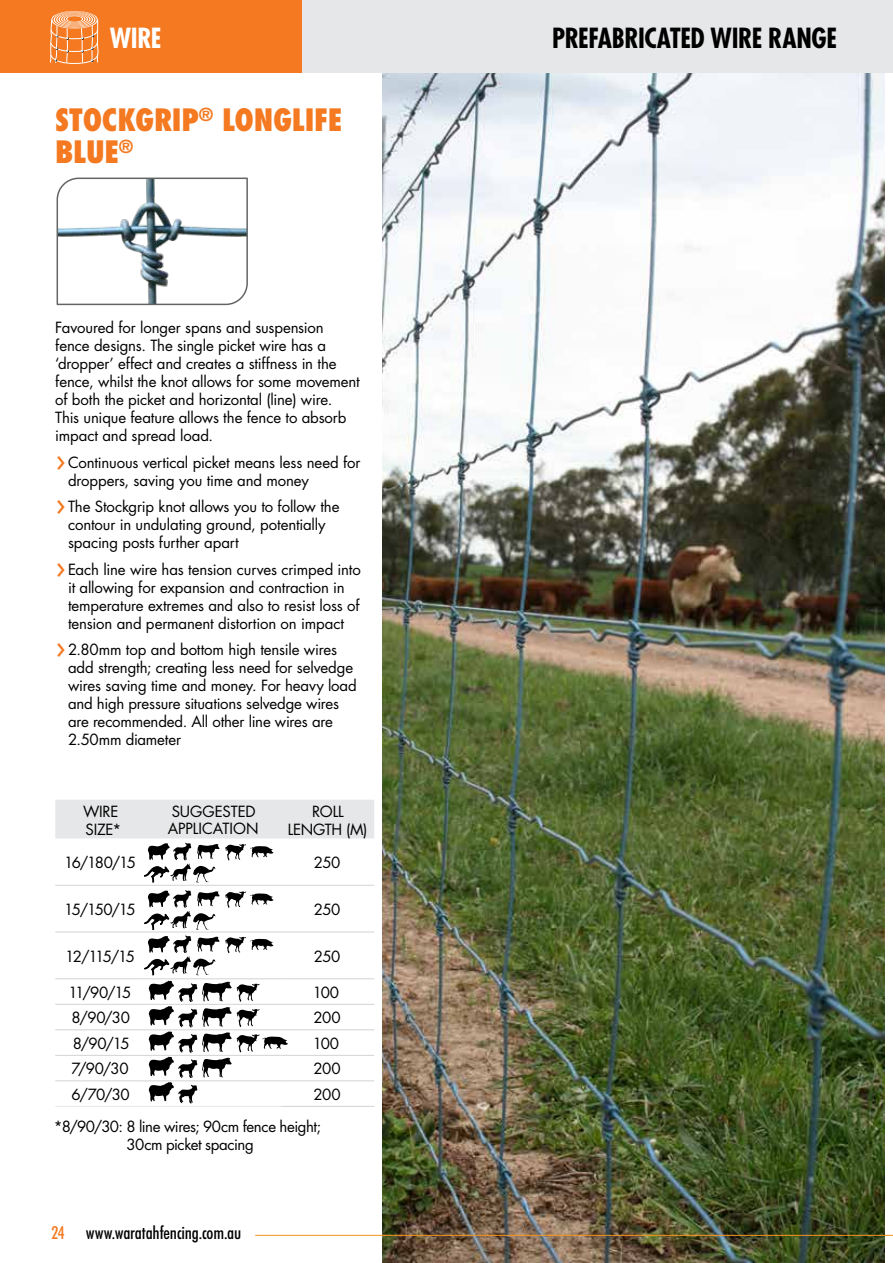
<style>
.page{position:relative;width:893px;height:1263px;background:#fff}
.page>*{position:absolute;margin:0;border:0;box-sizing:border-box;transform-origin:0 0}
.t1{font:800 condensed 30px/31.5px "Futura Std";letter-spacing:-.01em;color:#f47920}
.t2{font:700 condensed 27px "Futura Std";letter-spacing:-.015em;color:#000}
.t3{font:700 condensed 27px "Futura Std";color:#fff}
.t4{font:500 condensed 18px "Futura BT";letter-spacing:-.005em;color:#000}
.t5{font:700 condensed 16.5px "Futura BT";color:#000}
.t6{font:700 condensed 15.9px "Futura BT";color:#000}
.t7{font:15px/18px "Futura Std";letter-spacing:-.01em;color:#000}
.t8{font:15px/31.7px "Futura Std";letter-spacing:-.03em;color:#000}
.s1{font-size:33px;color:#f47920}
.s2{font-size:17.25px}
.s3{color:#f47920}
</style>
<div class="page">
<img style="left:383px;top:72px;width:501px;height:1191px">
<svg style="left:56px;top:177px;width:192px;height:129px"></svg>
<hr style="left:55px;top:1106px;width:83px;height:1px;background:#e6e7e8">
<hr style="left:138px;top:1106px;width:143px;height:1px;background:#e6e7e8">
<hr style="left:55px;top:885px;width:83px;height:1px;background:#d1d3d4">
<hr style="left:138px;top:885px;width:143px;height:1px;background:#d1d3d4">
<hr style="left:281px;top:885px;width:93px;height:1px;background:#d1d3d4">
<hr style="left:55px;top:932px;width:83px;height:1px;background:#d1d3d4">
<hr style="left:138px;top:932px;width:143px;height:1px;background:#d1d3d4">
<hr style="left:281px;top:932px;width:93px;height:1px;background:#d1d3d4">
<hr style="left:55px;top:978px;width:83px;height:1px;background:#d1d3d4">
<hr style="left:138px;top:978px;width:143px;height:1px;background:#d1d3d4">
<hr style="left:281px;top:978px;width:93px;height:1px;background:#d1d3d4">
<hr style="left:55px;top:1004px;width:83px;height:1px;background:#d1d3d4">
<hr style="left:138px;top:1004px;width:143px;height:1px;background:#d1d3d4">
<hr style="left:281px;top:1004px;width:93px;height:1px;background:#d1d3d4">
<hr style="left:55px;top:1029px;width:83px;height:1px;background:#d1d3d4">
<hr style="left:138px;top:1029px;width:143px;height:1px;background:#d1d3d4">
<hr style="left:281px;top:1029px;width:93px;height:1px;background:#d1d3d4">
<hr style="left:55px;top:1055px;width:83px;height:1px;background:#d1d3d4">
<hr style="left:138px;top:1055px;width:143px;height:1px;background:#d1d3d4">
<hr style="left:281px;top:1055px;width:93px;height:1px;background:#d1d3d4">
<hr style="left:55px;top:1080px;width:83px;height:1px;background:#d1d3d4">
<hr style="left:138px;top:1080px;width:143px;height:1px;background:#d1d3d4">
<hr style="left:281px;top:1080px;width:93px;height:1px;background:#d1d3d4">
<hr style="left:281px;top:1106px;width:93px;height:1px;background:#d1d3d4">
<svg style="left:149px;top:981px;width:139px;height:122px"></svg>
<svg style="left:55px;top:800px;width:319px;height:83px"></svg>
<svg style="left:144px;top:890px;width:129px;height:85px"></svg>
<div style="left:0;top:0;width:302px;height:72px;background:#f47920"></div>
<div style="left:302px;top:0;width:591px;height:72px;background:#e6e7e8"></div>
<hr style="left:255px;top:1235px;width:638px;height:1px;background:#f7941e">
<svg style="left:50px;top:11px;width:48px;height:53px"></svg>
<h2 class="t3" style="left:110px;top:21px;width:53px">WIRE</h2>
<h1 class="t1" style="left:55px;top:104px;width:289px">STOCKGRIP<sup>®</sup> LONGLIFE<br>BLUE<sup>®</sup></h1>
<p class="t7" style="left:55px;top:319px;width:306px">Favoured for longer spans and suspension fence designs. The single picket wire has a ‘dropper’ effect and creates a stiffness in the fence, whilst the knot allows for some movement of both the picket and horizontal (line) wire.<br>This unique feature allows the fence to absorb impact and spread load.</p>
<p class="t7" style="left:68px;top:453px;width:294px;text-indent:-13px"><span class="s1">›</span>Continuous vertical picket means less need for droppers, saving you time and money</p>
<p class="t7" style="left:68px;top:498px;width:273px;text-indent:-13px"><span class="s1">›</span> The Stockgrip knot allows you to follow the contour in undulating ground, potentially spacing posts further apart</p>
<p class="t7" style="left:68px;top:560px;width:294px;text-indent:-13px"><span class="s1">›</span>Each line wire has tension curves crimped into it allowing for expansion and contraction in temperature extremes and also to resist loss of tension and permanent distortion on impact</p>
<p class="t7" style="left:68px;top:641px;width:290px;text-indent:-13px"><span class="s1">›</span>2.80mm top and bottom high tensile wires add strength; creating less need for selvedge wires saving time and money. For heavy load and high pressure situations selvedge wires are recommended. All other line wires are 2.50mm diameter</p>
<p class="t7" style="left:83px;top:802px;width:40px">WIRE<br>SIZE*</p>
<p class="t7" style="left:168px;top:804px;width:92px;line-height:16.5px">SUGGESTED<br>APPLICATION</p>
<p class="t7" style="left:288px;top:802px;width:81px;text-align:center">ROLL<br>LENGTH (M)</p>
<p class="t7" style="left:64px;top:854px;width:73px">16/180/15</p>
<p class="t7" style="left:314px;top:854px;width:28px">250</p>
<p class="t7" style="left:64px;top:900px;width:73px">15/150/15</p>
<p class="t7" style="left:314px;top:900px;width:28px">250</p>
<p class="t7" style="left:65px;top:947px;width:71px">12/115/15</p>
<p class="t7" style="left:314px;top:947px;width:28px">250</p>
<p class="t7" style="left:69px;top:983px;width:64px">11/90/15</p>
<p class="t7" style="left:313px;top:983px;width:28px">100</p>
<p class="t7" style="left:72px;top:1009px;width:60px">8/90/30</p>
<p class="t7" style="left:313px;top:1009px;width:29px">200</p>
<p class="t7" style="left:73px;top:1034px;width:58px">8/90/15</p>
<p class="t7" style="left:313px;top:1034px;width:28px">100</p>
<p class="t7" style="left:72px;top:1060px;width:58px">7/90/30</p>
<p class="t7" style="left:313px;top:1060px;width:29px">200</p>
<p class="t7" style="left:71px;top:1085px;width:60px">6/70/30</p>
<p class="t5" style="left:108px;top:1028px;width:10px">S</p>
<p class="t6" style="left:286px;top:1029px;width:54px">B MIX</p>
<p class="t5" style="left:108px;top:1053px;width:10px">S</p>
<p class="t6" style="left:286px;top:1055px;width:54px">B MIX</p>
<p class="t5" style="left:108px;top:1078px;width:10px">S</p>
<p class="t8" style="left:54px;top:1079px;width:288px;text-indent:260px">200 *8/90/30: 8 line wires; 90cm fence height;</p>
<p class="t7" style="left:127px;top:1135px;width:129px">30cm picket spacing</p>
<p class="t6" style="left:192px;top:1129px;width:55px">E <span class="s2">E</span>S</p>
<p class="t4" style="left:51px;top:1221px;width:191px"><span class="s3">24</span> www.waratahfencing.com.au</p>
<h2 class="t2" style="left:552px;top:21px;width:287px">PREFABRICATED WIRE RANGE</h2>
</div>
